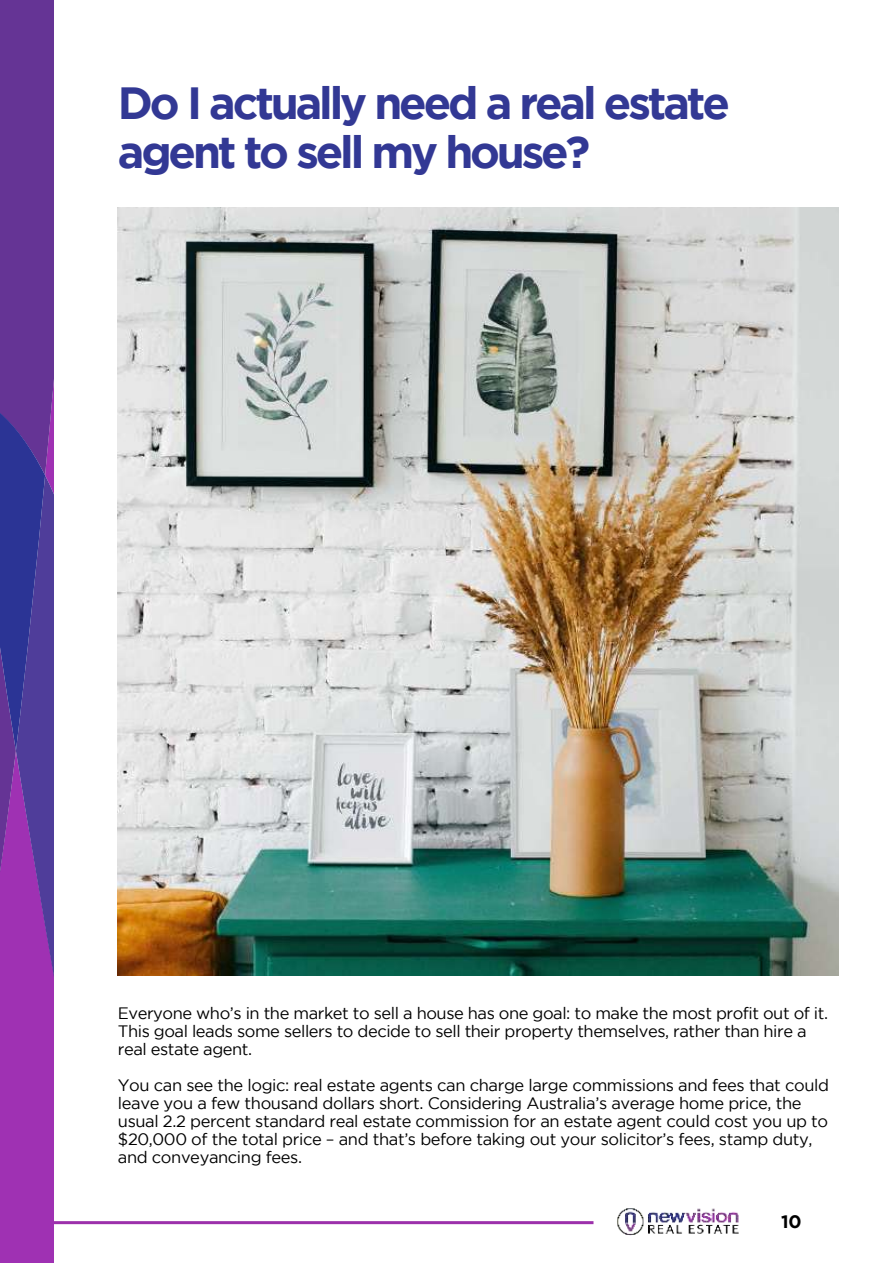
<style>
.page{position:relative;width:893px;height:1263px;background:#fff}
.page>*{position:absolute;margin:0;border:0;box-sizing:border-box;transform-origin:0 0}
.t1{font:700 45px/49.5px "Gotham";letter-spacing:-.07em;color:#323894}
.t2{font:700 18px "Gotham";color:#000}
.t3{font:16.5px/18px "Gotham";letter-spacing:-.025em;color:#000}
</style>
<div class="page">
<img style="left:118px;top:208px;width:721px;height:767px">
<svg style="left:0;top:0;width:54px;height:1263px;background:#6d349f"></svg>
<hr style="left:54px;top:1221px;width:539px;height:3px;background:#9c30ab">
<img style="left:617px;top:1208px;width:122px;height:28px">
<h1 class="t1" style="left:118px;top:80px;width:613px">Do I actually need a real estate agent to sell my house?</h1>
<p class="t3" style="left:118px;top:1005px;width:712px">Everyone who’s in the market to sell a house has one goal: to make the most profit out of it.<br>This goal leads some sellers to decide to sell their property themselves, rather than hire a real estate agent.</p>
<p class="t3" style="left:118px;top:1077px;width:713px">You can see the logic: real estate agents can charge large commissions and fees that could leave you a few thousand dollars short. Considering Australia’s average home price, the usual 2.2 percent standard real estate commission for an estate agent could cost you up to $20,000 of the total price – and that’s before taking out your solicitor’s fees, stamp duty, and conveyancing fees.</p>
<p class="t2" style="left:781px;top:1214px;width:22px">10</p>
</div>
